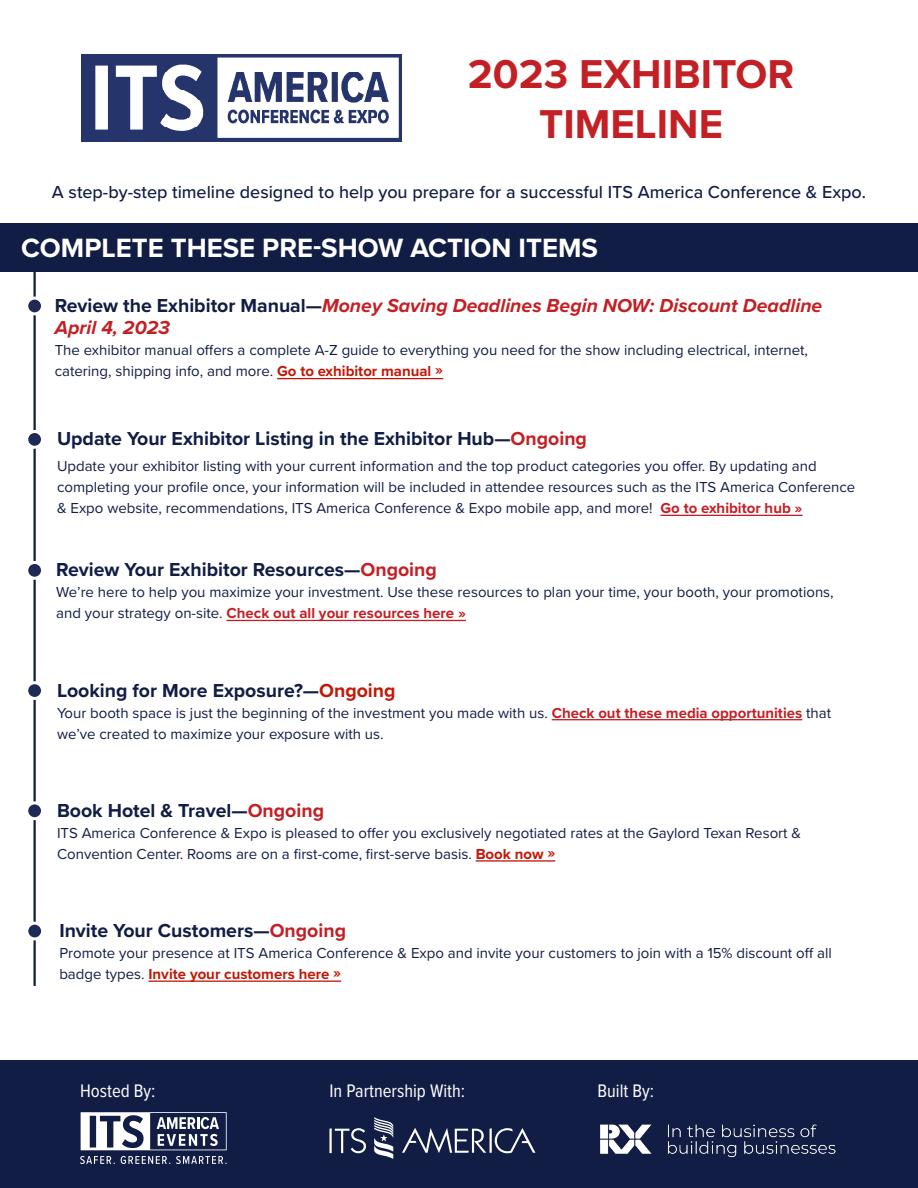
<style>
.page{position:relative;width:918px;height:1188px;background:#fff}
.page>*{position:absolute;margin:0;border:0;box-sizing:border-box;transform-origin:0 0}
.t1{font:700 41.7px/50.1px "Proxima Nova";color:#c32025;text-align:center}
.t2{font:700 27.45px "Proxima Nova";color:#fff}
.t3{font:700 19.5px "Proxima Nova";color:#111d44}
.t4{font:italic 700 19.5px/22.5px "Proxima Nova";color:#c32025}
.t5{font:18.75px "Proxima Nova Cond";color:#fff}
.t6{font:500 18px "Proxima Nova";color:#111d44}
.t7{font:15px/21px "Proxima Nova";color:#111d44}
.s1{font-style:normal;color:#111d44}
.s2{font-weight:700;color:#c21807}
.s3{color:#c32025}
.s4{font-weight:700;color:#c32025}
.s5{color:#c21807}
</style>
<div class="page">
<div style="left:0;top:223px;width:918px;height:49px;background:#111d44"></div>
<hr style="left:34px;top:252px;width:2px;height:734px;background:#111d44">
<hr style="left:476px;top:860px;width:79px;height:2px;background:#c21807">
<div style="left:27px;top:803px;width:16px;height:16px;background:#1e2955;border-radius:50%"></div>
<div style="left:25px;top:801px;width:19px;height:19px;border:3px solid #fff;border-radius:50%"></div>
<div style="left:27px;top:562px;width:16px;height:16px;background:#1e2955;border-radius:50%"></div>
<div style="left:25px;top:561px;width:19px;height:19px;border:3px solid #fff;border-radius:50%"></div>
<hr style="left:227px;top:620px;width:239px;height:1px;background:#c32025">
<hr style="left:661px;top:515px;width:142px;height:1px;background:#c32025">
<div style="left:27px;top:431px;width:16px;height:16px;background:#1e2955;border-radius:50%"></div>
<div style="left:25px;top:430px;width:19px;height:19px;border:3px solid #fff;border-radius:50%"></div>
<hr style="left:552px;top:719px;width:250px;height:1px;background:#c32025">
<div style="left:27px;top:683px;width:16px;height:15px;background:#1e2955;border-radius:50%"></div>
<div style="left:25px;top:681px;width:19px;height:19px;border:3px solid #fff;border-radius:50%"></div>
<img style="left:81px;top:55px;width:321px;height:86px">
<div style="left:0;top:1061px;width:918px;height:127px;background:#111d44"></div>
<img style="left:600px;top:1124px;width:236px;height:34px">
<svg style="left:374px;top:1117px;width:19px;height:42px"></svg>
<hr style="left:329px;top:1128px;width:3px;height:25px;background:#fff">
<svg style="left:335px;top:1128px;width:31px;height:25px"></svg>
<svg style="left:402px;top:1128px;width:84px;height:25px"></svg>
<hr style="left:490px;top:1128px;width:2px;height:25px;background:#fff">
<svg style="left:495px;top:1128px;width:40px;height:25px"></svg>
<svg style="left:81px;top:1112px;width:146px;height:38px"></svg>
<svg style="left:80px;top:1156px;width:35px;height:8px"></svg>
<svg style="left:121px;top:1156px;width:49px;height:8px"></svg>
<svg style="left:176px;top:1156px;width:51px;height:8px"></svg>
<hr style="left:149px;top:981px;width:192px;height:1px;background:#c21807">
<div style="left:27px;top:923px;width:16px;height:16px;background:#1e2955;border-radius:50%"></div>
<div style="left:25px;top:922px;width:19px;height:18px;border:3px solid #fff;border-radius:50%"></div>
<hr style="left:277px;top:378px;width:166px;height:1px;background:#c21807">
<div style="left:27px;top:298px;width:16px;height:16px;background:#1e2955;border-radius:50%"></div>
<div style="left:25px;top:297px;width:19px;height:18px;border:3px solid #fff;border-radius:50%"></div>
<p class="t1" style="left:468px;top:48px;width:328px">2023 EXHIBITOR<br>TIMELINE</p>
<p class="t6" style="left:52px;top:179px;width:816px">A step-by-step timeline designed to help you prepare for a successful ITS America Conference &amp; Expo.</p>
<p class="t2" style="left:21px;top:228px;width:578px">COMPLETE THESE PRE-SHOW ACTION ITEMS</p>
<p class="t4" style="left:55px;top:294px;width:769px"><span class="s1">Review the Exhibitor Manual—</span>Money Saving Deadlines Begin NOW: Discount Deadline<br>April 4, 2023</p>
<p class="t7" style="left:55px;top:339px;width:755px">The exhibitor manual offers a complete A-Z guide to everything you need for the show including electrical, internet, catering, shipping info, and more. <span class="s2">Go to exhibitor manual »</span></p>
<p class="t3" style="left:57px;top:424px;width:532px">Update Your Exhibitor Listing in the Exhibitor Hub—<span class="s3">Ongoing</span></p>
<p class="t7" style="left:57px;top:455px;width:800px">Update your exhibitor listing with your current information and the top product categories you offer. By updating and completing your profile once, your information will be included in attendee resources such as the ITS America Conference &amp; Expo website, recommendations, ITS America Conference &amp; Expo mobile app, and more! <span class="s4">Go to exhibitor hub »</span></p>
<p class="t3" style="left:56px;top:555px;width:382px">Review Your Exhibitor Resources—<span class="s3">Ongoing</span></p>
<p class="t7" style="left:56px;top:581px;width:779px">We’re here to help you maximize your investment. Use these resources to plan your time, your booth, your promotions, and your strategy on-site. <span class="s4">Check out all your resources here »</span></p>
<p class="t3" style="left:57px;top:676px;width:340px">Looking for More Exposure?—<span class="s5">Ongoing</span></p>
<p class="t7" style="left:57px;top:701px;width:776px">Your booth space is just the beginning of the investment you made with us. <span class="s4">Check out these media opportunities</span> that we’ve created to maximize your exposure with us.</p>
<p class="t3" style="left:57px;top:796px;width:269px">Book Hotel &amp; Travel—<span class="s3">Ongoing</span></p>
<p class="t7" style="left:57px;top:822px;width:746px">ITS America Conference &amp; Expo is pleased to offer you exclusively negotiated rates at the Gaylord Texan Resort &amp;<br>Convention Center. Rooms are on a first-come, first-serve basis. <span class="s2">Book now »</span></p>
<p class="t3" style="left:59px;top:916px;width:288px">Invite Your Customers—<span class="s3">Ongoing</span></p>
<p class="t7" style="left:59px;top:942px;width:774px">Promote your presence at ITS America Conference &amp; Expo and invite your customers to join with a 15% discount off all badge types. <span class="s2">Invite your customers here »</span></p>
<p class="t5" style="left:80px;top:1077px;width:77px">Hosted By:</p>
<p class="t5" style="left:329px;top:1077px;width:137px">In Partnership With:</p>
<p class="t5" style="left:597px;top:1077px;width:58px">Built By:</p>
</div>
